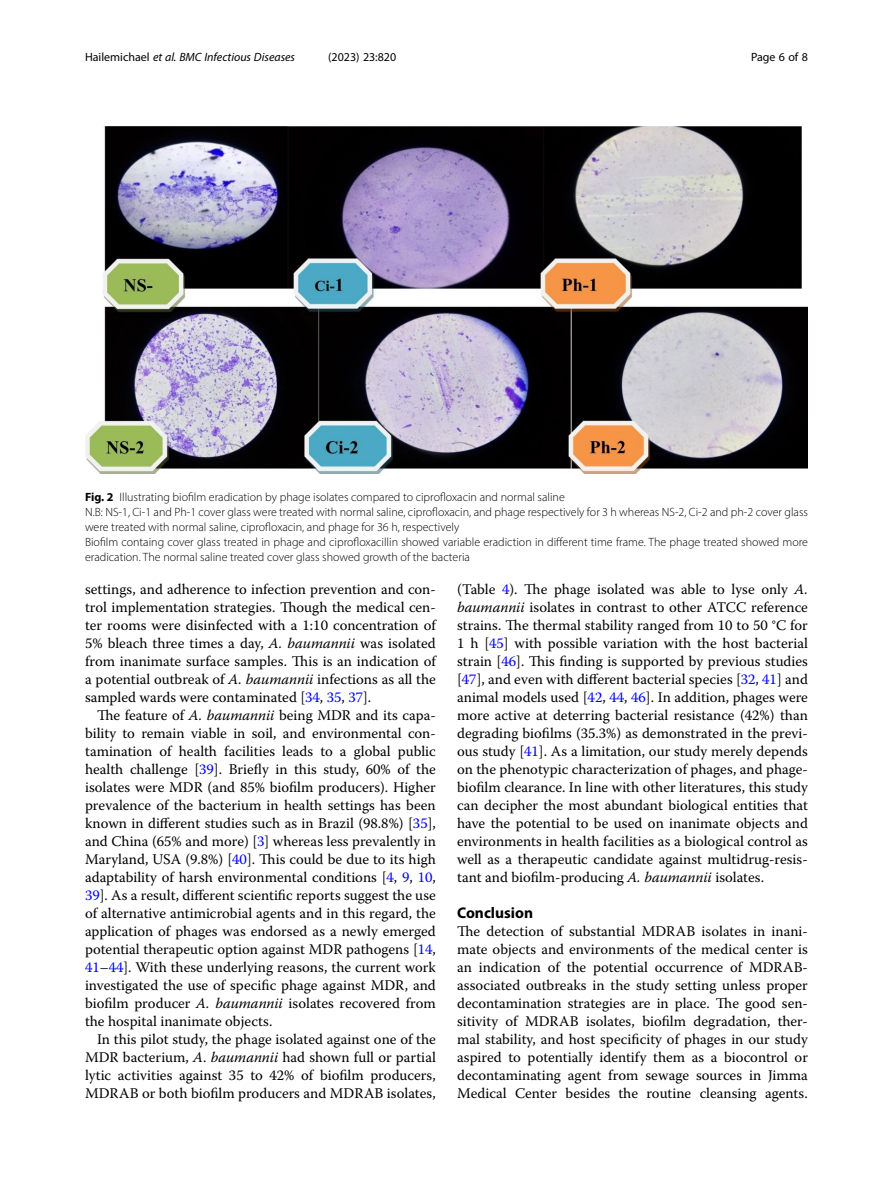
<style>
.page{position:relative;width:893px;height:1191px;background:#fff}
.page>*{position:absolute;margin:0;border:0;box-sizing:border-box;transform-origin:0 0}
.Head_1{font:700 15.45px "Myriad Pro";color:#000}
.Body_Text_Indent{font:14.7px/18px "Warnock Pro";color:#000;text-align:justify}
.Body_Text{font:14.7px/18px "Warnock Pro";color:#000;text-align:justify}
.Figure_Caption{font:300 12px/15px "Myriad Pro";color:#000}
.t1{font:italic 12px "Myriad Pro";color:#000}
.t2{font:12px "Myriad Pro";color:#000}
.s1{font-style:normal}
.s2{font-weight:700}
.s3{font-style:italic}
.s4{color:#00f}
</style>
<div class="page">
<img style="left:85px;top:126px;width:723px;height:347px">
<p class="t1" style="left:85px;top:50px;width:212px"><span class="s1">Hailemichael</span> et al. BMC Infectious Diseases</p>
<p class="t2" style="left:328px;top:50px;width:70px">(2023) 23:820</p>
<p class="t2" style="left:751px;top:50px;width:58px">Page 6 of 8</p>
<p class="Figure_Caption" style="left:85px;top:489px;width:481px"><span class="s2">Fig. 2</span> Illustrating biofilm eradication by phage isolates compared to ciprofloxacin and normal saline</p>
<p class="Figure_Caption" style="left:85px;top:504px;width:724px">N.B: NS-1, Ci-1 and Ph-1 cover glass were treated with normal saline, ciprofloxacin, and phage respectively for 3 h whereas NS-2, Ci-2 and ph-2 cover glass were treated with normal saline, ciprofloxacin, and phage for 36 h, respectively</p>
<p class="Figure_Caption" style="left:85px;top:534px;width:724px">Biofilm containg cover glass treated in phage and ciprofloxacillin showed variable eradiction in different time frame. The phage treated showed more eradication. The normal saline treated cover glass showed growth of the bacteria</p>
<p class="Body_Text" style="left:85px;top:580px;width:352px">settings, and adherence to infection prevention and con&shy;trol implementation strategies. Though the medical cen&shy;ter rooms were disinfected with a 1:10 concentration of 5% bleach three times a day, <span class="s3">A. baumannii</span> was isolated from inanimate surface samples. This is an indication of a potential outbreak of <span class="s3">A. baumannii</span> infections as all the sampled wards were contaminated [<span class="s4">34</span>, <span class="s4">35</span>, <span class="s4">37</span>].</p>
<p class="Body_Text_Indent" style="left:85px;top:706px;width:352px;text-indent:12px">The feature of <span class="s3">A. baumannii</span> being MDR and its capa&shy;bility to remain viable in soil, and environmental con&shy;tamination of health facilities leads to a global public health challenge [<span class="s4">39</span>]. Briefly in this study, 60% of the isolates were MDR (and 85% biofilm producers). Higher prevalence of the bacterium in health settings has been known in different studies such as in Brazil (98.8%) [<span class="s4">35</span>], and China (65% and more) [<span class="s4">3</span>] whereas less prevalently in Maryland, USA (9.8%) [<span class="s4">40</span>]. This could be due to its high adaptability of harsh environmental conditions [<span class="s4">4</span>, <span class="s4">9</span>, <span class="s4">10</span>, <span class="s4">39</span>]. As a result, different scientific reports suggest the use of alternative antimicrobial agents and in this regard, the application of phages was endorsed as a newly emerged potential therapeutic option against MDR pathogens [<span class="s4">14</span>, <span class="s4">41</span>–<span class="s4">44</span>]. With these underlying reasons, the current work investigated the use of specific phage against MDR, and biofilm producer <span class="s3">A. baumannii</span> isolates recovered from the hospital inanimate objects.</p>
<p class="Body_Text_Indent" style="left:85px;top:1030px;width:352px;text-indent:12px">In this pilot study, the phage isolated against one of the MDR bacterium, <span class="s3">A</span>. <span class="s3">baumannii</span> had shown full or partial lytic activities against 35 to 42% of biofilm producers, MDRAB or both biofilm producers and MDRAB isolates,</p>
<p class="Body_Text_Indent" style="left:457px;top:580px;width:352px">(Table <span class="s4">4</span>). The phage isolated was able to lyse only <span class="s3">A. baumannii</span> isolates in contrast to other ATCC reference strains. The thermal stability ranged from 10 to 50 °C for 1 h [<span class="s4">45</span>] with possible variation with the host bacterial strain [<span class="s4">46</span>]. This finding is supported by previous studies [<span class="s4">47</span>], and even with different bacterial species [<span class="s4">32</span>, <span class="s4">41</span>] and animal models used [<span class="s4">42</span>, <span class="s4">44</span>, <span class="s4">46</span>]. In addition, phages were more active at deterring bacterial resistance (42%) than degrading biofilms (35.3%) as demonstrated in the previ&shy;ous study [<span class="s4">41</span>]. As a limitation, our study merely depends on the phenotypic characterization of phages, and phage&shy;biofilm clearance. In line with other literatures, this study can decipher the most abundant biological entities that have the potential to be used on inanimate objects and environments in health facilities as a biological control as well as a therapeutic candidate against multidrug-resis&shy;tant and biofilm-producing <span class="s3">A. baumannii</span> isolates.</p>
<p class="Head_1" style="left:457px;top:903px;width:77px">Conclusion</p>
<p class="Body_Text" style="left:457px;top:922px;width:352px">The detection of substantial MDRAB isolates in inani&shy;mate objects and environments of the medical center is an indication of the potential occurrence of MDRAB&shy;associated outbreaks in the study setting unless proper decontamination strategies are in place. The good sen&shy;sitivity of MDRAB isolates, biofilm degradation, ther&shy;mal stability, and host specificity of phages in our study aspired to potentially identify them as a biocontrol or decontaminating agent from sewage sources in Jimma Medical Center besides the routine cleansing agents.</p>
</div>
